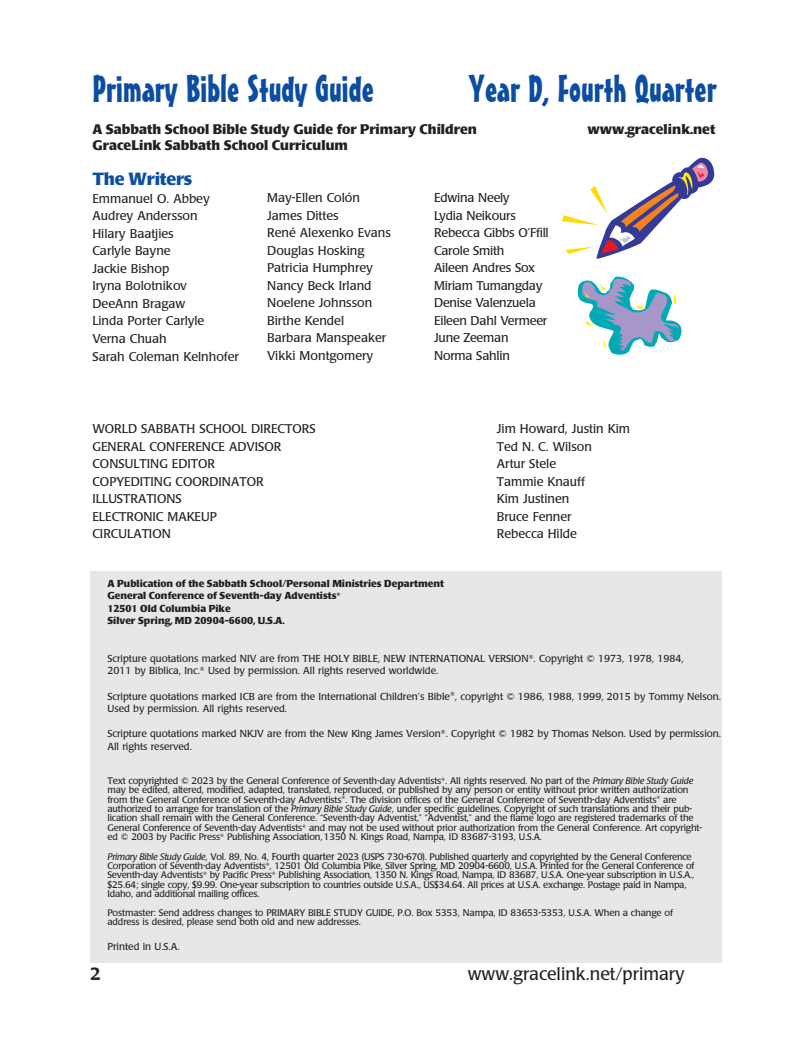
<style>
.page{position:relative;width:810px;height:1047px;background:#fff}
.page>*{position:absolute;margin:0;border:0;box-sizing:border-box;transform-origin:0 0}
.t1{font:37.5px "Mister Earl BT";color:#0d4da1}
.t2{font:17.5px "Poppl Laudatio";color:#231f20}
.t3{font:700 17.5px "Poppl Laudatio";letter-spacing:-.015em;color:#0d4da1}
.t4{font:500 17.5px "Poppl Laudatio";color:#231f20}
.t5{font:700 13.75px "Poppl Laudatio";color:#231f20}
.Body_Xindent{font:12.5px "Poppl Laudatio";color:#231f20}
.Body_Xindent-2{font:10px/12.5px "Poppl Laudatio";color:#231f20}
.Body_Xindent-3{font:700 10px "Poppl Laudatio";color:#231f20}
.Body_Xindent-4{font:9.38px/9.4px "Poppl Laudatio";letter-spacing:-.01em;color:#231f20}
.s1{font-style:italic}
.s2{font-size:10px}
</style>
<div class="page">
<div style="left:90px;top:570px;width:631px;height:392px;background:#e6e7e9"></div>
<svg style="left:562px;top:158px;width:152px;height:101px"></svg>
<svg style="left:578px;top:276px;width:103px;height:78px"></svg>
<p class="t1" style="left:92px;top:65px;width:283px">Primary Bible Study Guide</p>
<p class="t1" style="left:469px;top:65px;width:250px">Year D, Fourth Quarter</p>
<p class="t5" style="left:92px;top:121px;width:386px">A Sabbath School Bible Study Guide for Primary Children</p>
<p class="t5" style="left:587px;top:121px;width:130px">www.gracelink.net</p>
<p class="t5" style="left:92px;top:138px;width:257px">GraceLink Sabbath School Curriculum</p>
<p class="t3" style="left:92px;top:169px;width:101px">The Writers</p>
<p class="Body_Xindent" style="left:92px;top:191px;width:119px">Emmanuel O. Abbey</p>
<p class="Body_Xindent" style="left:92px;top:209px;width:107px">Audrey Andersson</p>
<p class="Body_Xindent" style="left:92px;top:226px;width:83px">Hilary Baatjies</p>
<p class="Body_Xindent" style="left:92px;top:244px;width:80px">Carlyle Bayne</p>
<p class="Body_Xindent" style="left:92px;top:261px;width:78px">Jackie Bishop</p>
<p class="Body_Xindent" style="left:92px;top:279px;width:96px">Iryna Bolotnikov</p>
<p class="Body_Xindent" style="left:92px;top:296px;width:95px">DeeAnn Bragaw</p>
<p class="Body_Xindent" style="left:92px;top:314px;width:113px">Linda Porter Carlyle</p>
<p class="Body_Xindent" style="left:92px;top:331px;width:76px">Verna Chuah</p>
<p class="Body_Xindent" style="left:92px;top:349px;width:148px">Sarah Coleman Kelnhofer</p>
<p class="Body_Xindent" style="left:267px;top:191px;width:94px">May-Ellen Colón</p>
<p class="Body_Xindent" style="left:267px;top:208px;width:73px">James Dittes</p>
<p class="Body_Xindent" style="left:267px;top:226px;width:125px">René Alexenko Evans</p>
<p class="Body_Xindent" style="left:267px;top:243px;width:99px">Douglas Hosking</p>
<p class="Body_Xindent" style="left:267px;top:261px;width:107px">Patricia Humphrey</p>
<p class="Body_Xindent" style="left:267px;top:278px;width:106px">Nancy Beck Irland</p>
<p class="Body_Xindent" style="left:267px;top:296px;width:107px">Noelene Johnsson</p>
<p class="Body_Xindent" style="left:267px;top:313px;width:78px">Birthe Kendel</p>
<p class="Body_Xindent" style="left:267px;top:331px;width:121px">Barbara Manspeaker</p>
<p class="Body_Xindent" style="left:267px;top:348px;width:108px">Vikki Montgomery</p>
<p class="Body_Xindent" style="left:434px;top:191px;width:77px">Edwina Neely</p>
<p class="Body_Xindent" style="left:434px;top:208px;width:83px">Lydia Neikours</p>
<p class="Body_Xindent" style="left:434px;top:226px;width:116px">Rebecca Gibbs O’Ffill</p>
<p class="Body_Xindent" style="left:434px;top:243px;width:72px">Carole Smith</p>
<p class="Body_Xindent" style="left:434px;top:261px;width:102px">Aileen Andres Sox</p>
<p class="Body_Xindent" style="left:434px;top:278px;width:110px">Miriam Tumangday</p>
<p class="Body_Xindent" style="left:434px;top:296px;width:103px">Denise Valenzuela</p>
<p class="Body_Xindent" style="left:434px;top:313px;width:115px">Eileen Dahl Vermeer</p>
<p class="Body_Xindent" style="left:434px;top:331px;width:76px">June Zeeman</p>
<p class="Body_Xindent" style="left:434px;top:348px;width:77px">Norma Sahlin</p>
<p class="Body_Xindent" style="left:92px;top:421px;width:225px">WORLD SABBATH SCHOOL DIRECTORS</p>
<p class="Body_Xindent" style="left:497px;top:421px;width:135px">Jim Howard, Justin Kim</p>
<p class="Body_Xindent" style="left:92px;top:439px;width:191px">GENERAL CONFERENCE ADVISOR</p>
<p class="Body_Xindent" style="left:497px;top:439px;width:97px">Ted N. C. Wilson</p>
<p class="Body_Xindent" style="left:92px;top:456px;width:124px">CONSULTING EDITOR</p>
<p class="Body_Xindent" style="left:497px;top:456px;width:61px">Artur Stele</p>
<p class="Body_Xindent" style="left:92px;top:474px;width:173px">COPYEDITING COORDINATOR</p>
<p class="Body_Xindent" style="left:497px;top:474px;width:90px">Tammie Knauff</p>
<p class="Body_Xindent" style="left:92px;top:491px;width:91px">ILLUSTRATIONS</p>
<p class="Body_Xindent" style="left:497px;top:491px;width:74px">Kim Justinen</p>
<p class="Body_Xindent" style="left:92px;top:509px;width:126px">ELECTRONIC MAKEUP</p>
<p class="Body_Xindent" style="left:497px;top:509px;width:76px">Bruce Fenner</p>
<p class="Body_Xindent" style="left:92px;top:526px;width:80px">CIRCULATION</p>
<p class="Body_Xindent" style="left:497px;top:526px;width:82px">Rebecca Hilde</p>
<p class="Body_Xindent-3" style="left:107px;top:577px;width:338px">A Publication of the Sabbath School/Personal Ministries Department</p>
<p class="Body_Xindent-3" style="left:107px;top:590px;width:235px">General Conference of Seventh-day Adventists<sup>®</sup></p>
<p class="Body_Xindent-3" style="left:107px;top:602px;width:125px">12501 Old Columbia Pike</p>
<p class="Body_Xindent-3" style="left:107px;top:615px;width:179px">Silver Spring, MD 20904-6600, U.S.A.</p>
<p class="Body_Xindent-2" style="left:107px;top:652px;width:578px">Scripture quotations marked NIV are from THE HOLY BIBLE, NEW INTERNATIONAL VERSION<sup>®</sup>. Copyright © 1973, 1978, 1984,<br>2011 by Biblica, Inc.<sup>®</sup> Used by permission. All rights reserved worldwide.</p>
<p class="Body_Xindent-2" style="left:107px;top:689px;width:615px">Scripture quotations marked ICB are from the International Children’s Bible<sup>®</sup>, copyright © 1986, 1988, 1999, 2015 by Tommy Nelson.<br>Used by permission. All rights reserved.</p>
<p class="Body_Xindent-2" style="left:107px;top:727px;width:615px">Scripture quotations marked NKJV are from the New King James Version<sup>®</sup>. Copyright © 1982 by Thomas Nelson. Used by permission.<br>All rights reserved.</p>
<p class="Body_Xindent-4" style="left:107px;top:776px;width:596px">Text copyrighted © 2023 by the General Conference of Seventh-day Adventists<sup>®</sup>. All rights reserved. No part of the <span class="s1">Primary Bible Study Guide </span>may be edited, altered, modified, adapted, translated, reproduced, or published by any person or entity without prior written authorization from the General Conference of Seventh-day Adventists<sup>®</sup>. The division offices of the General Conference of Seventh-day Adventists<sup>®</sup> are authorized to arrange for translation of the <span class="s1">Primary Bible Study Guide</span>, under specific guidelines. Copyright of such translations and their pub&shy;lication shall remain with the General Conference. “Seventh-day Adventist,” “Adventist,” and the flame logo are registered trademarks of the General Conference of Seventh-day Adventists<sup>®</sup> and may not be used without prior authorization from the General Conference. Art copyright&shy;ed © 2003 by Pacific Press<sup>®</sup> Publishing Association, 1350 N. Kings Road, Nampa, ID 83687-3193, U.S.A.</p>
<p class="Body_Xindent-4" style="left:107px;top:851px;width:588px"><span class="s1">Primary Bible Study Guide</span>, Vol. 89, No. 4, <span class="s2">Fourth quarter</span> 2023 (USPS 730-670). Published quarterly and copyrighted by the General Conference Corporation of Seventh-day Adventists<sup>®</sup>, 12501 Old Columbia Pike, Silver Spring, MD 20904-6600, U.S.A. Printed for the General Conference of Seventh-day Adventists<sup>®</sup> by Pacific Press<sup>®</sup> Publishing Association, 1350 N. Kings Road, Nampa, ID 83687, U.S.A. One-year subscription in U.S.A., $25.64; single copy, $9.99. One-year subscription to countries outside U.S.A., US$34.64. All prices at U.S.A. exchange. Postage paid in Nampa, Idaho, and additional mailing offices.</p>
<p class="Body_Xindent-4" style="left:107px;top:907px;width:567px">Postmaster: Send address changes to PRIMARY BIBLE STUDY GUIDE, P.O. Box 5353, Nampa, ID 83653-5353, U.S.A. When a change of address is desired, please send both old and new addresses.</p>
<p class="Body_Xindent-2" style="left:107px;top:940px;width:74px">Printed in U.S.A.</p>
<p class="t4" style="left:90px;top:964px;width:12px">2</p>
<p class="t2" style="left:468px;top:963px;width:218px">www.gracelink.net/primary</p>
</div>
